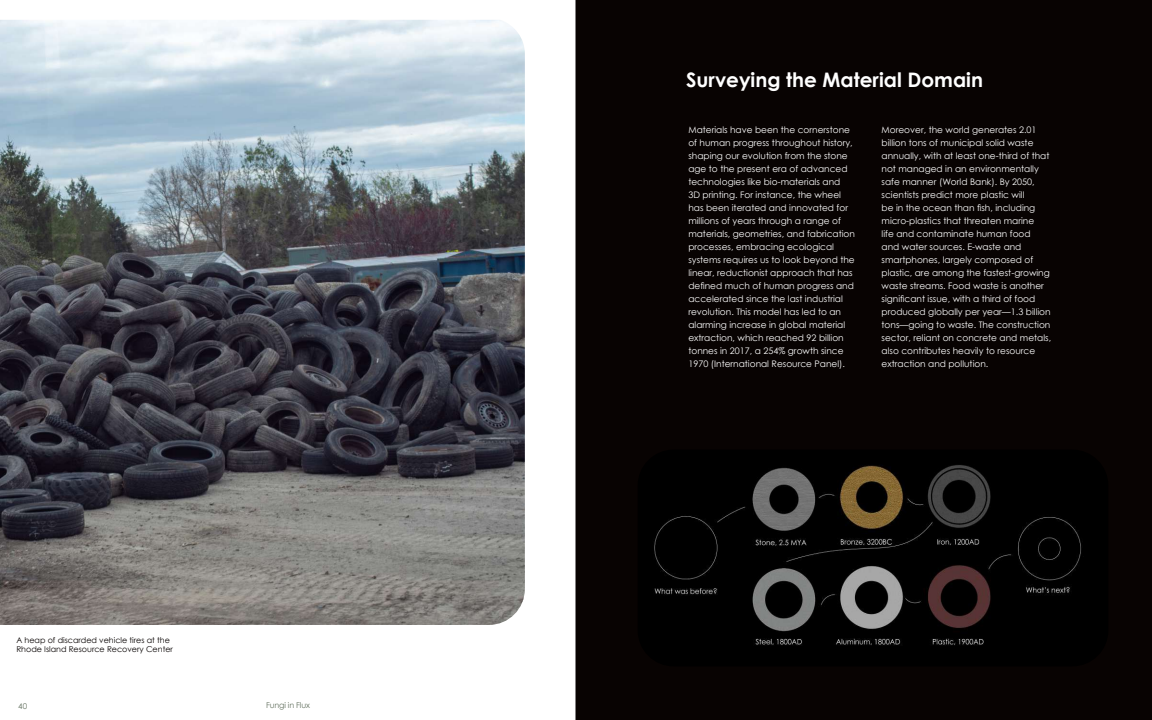
<style>
.page{position:relative;width:1152px;height:720px;background:#fff}
.page>*{position:absolute;margin:0;border:0;box-sizing:border-box;transform-origin:0 0}
.t1{font:700 20px "Century Gothic";color:#fff}
.t2{font:9px/13px "Century Gothic";color:#fff}
.t3{font:8px/9.6px "Century Gothic";color:#080302}
.t4{font:8px "Century Gothic";letter-spacing:-.02em;color:#62705e}
</style>
<div class="page">
<img style="left:0;top:20px;width:525px;height:605px">
<div style="left:576px;top:0;width:576px;height:720px;background:#080302"></div>
<img style="left:654px;top:465px;width:427px;height:180px">
<p class="t3" style="left:16px;top:635px;width:158px">A heap of discarded vehicle tires at the<br>Rhode Island Resource Recovery Center</p>
<p class="t4" style="left:18px;top:700px;width:11px">40</p>
<p class="t4" style="left:266px;top:699px;width:45px">Fungi in Flux</p>
<h1 class="t1" style="left:686px;top:65px;width:298px">Surveying the Material Domain</h1>
<p class="t2" style="left:688px;top:123px;width:168px">Materials have been the cornerstone of human progress throughout history, shaping our evolution from the stone age to the present era of advanced technologies like bio-materials and<br>3D printing. For instance, the wheel has been iterated and innovated for millions of years through a range of materials, geometries, and fabrication processes, embracing ecological systems requires us to look beyond the linear, reductionist approach that has defined much of human progress and accelerated since the last industrial revolution. This model has led to an alarming increase in global material extraction, which reached 92 billion tonnes in 2017, a 254% growth since 1970 (International Resource Panel).</p>
<p class="t2" style="left:882px;top:123px;width:171px">Moreover, the world generates 2.01 billion tons of municipal solid waste annually, with at least one-third of that not managed in an environmentally safe manner (World Bank). By 2050, scientists predict more plastic will<br>be in the ocean than fish, including micro-plastics that threaten marine<br>life and contaminate human food<br>and water sources. E-waste and smartphones, largely composed of plastic, are among the fastest-growing waste streams. Food waste is another significant issue, with a third of food produced globally per year—1.3 billion tons—going to waste. The construction sector, reliant on concrete and metals, also contributes heavily to resource extraction and pollution.</p>
</div>
